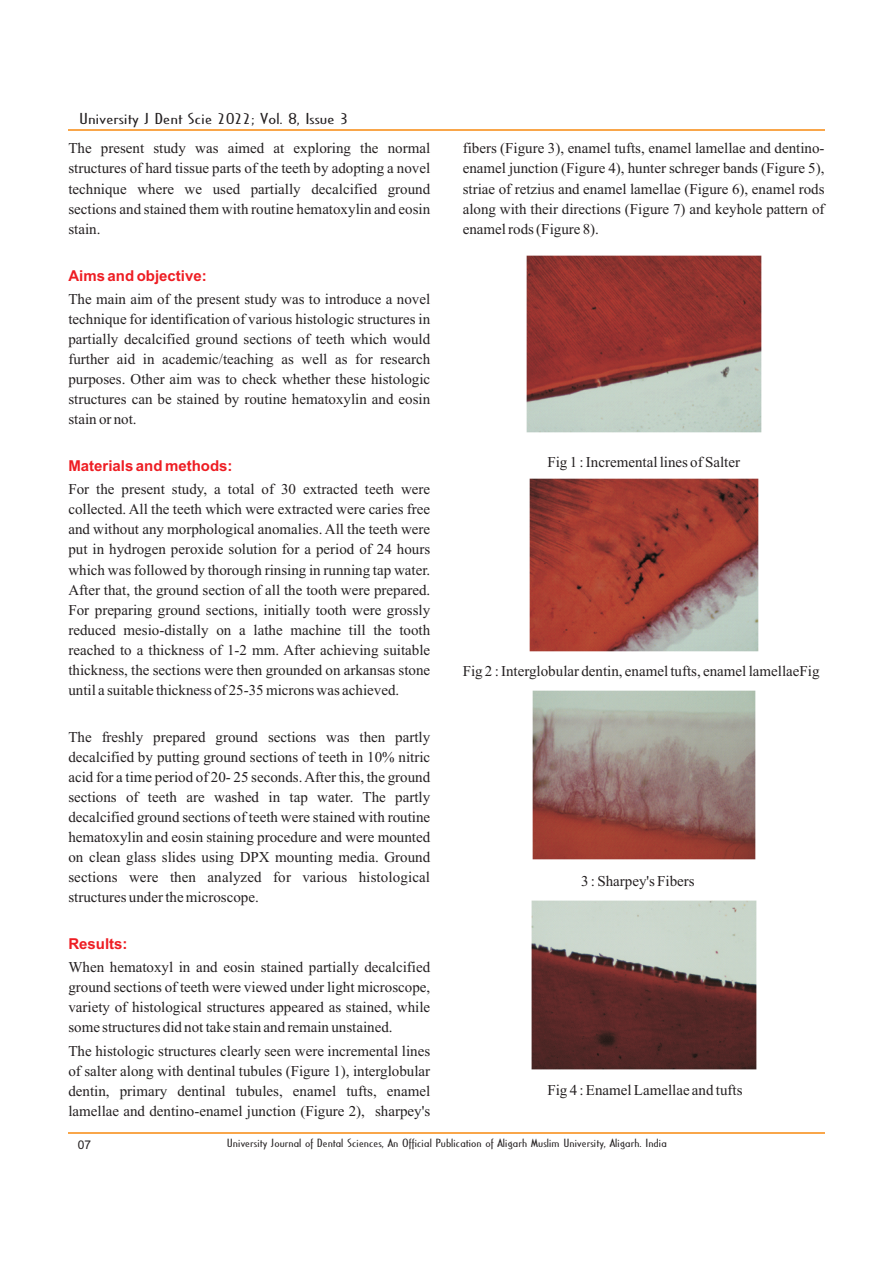
<style>
.page{position:relative;width:893px;height:1263px;background:#fff}
.page>*{position:absolute;margin:0;border:0;box-sizing:border-box;transform-origin:0 0}
.t1{font:15px/20.1px "Times New Roman";color:#231f20;text-align:justify}
.t2{font:700 15px "Arial";color:#ee1d23}
.t3{font:15px "Cassandra";color:#231f20;scale:1.66 1}
.t4{font:12px "Arial";color:#231f20}
.t5{font:11.25px "Cassandra";color:#231f20;scale:1.51 1}
</style>
<div class="page">
<hr style="left:68px;top:130px;width:756px;height:1px;background:#f9a64a">
<hr style="left:68px;top:1132px;width:756px;height:1px;background:#f9a64a">
<img style="left:526px;top:256px;width:236px;height:177px">
<img style="left:529px;top:479px;width:229px;height:172px">
<img style="left:532px;top:690px;width:224px;height:169px">
<img style="left:532px;top:900px;width:224px;height:169px">
<p class="t3" style="left:79px;top:112px;width:163px">University J Dent Scie 2022; Vol. 8, Issue 3</p>
<p class="t1" style="left:68px;top:140px;width:363px">The present study was aimed at exploring the normal structures of hard tissue parts of the teeth by adopting a novel technique where we used partially decalcified ground sections and stained them with routine hematoxylin and eosin stain.</p>
<p class="t2" style="left:68px;top:270px;width:140px">Aims and objective:</p>
<p class="t1" style="left:68px;top:290px;width:363px">The main aim of the present study was to introduce a novel technique for identification of various histologic structures in partially decalcified ground sections of teeth which would further aid in academic/teaching as well as for research purposes. Other aim was to check whether these histologic structures can be stained by routine hematoxylin and eosin stain or not.</p>
<p class="t2" style="left:68px;top:460px;width:166px">Materials and methods:</p>
<p class="t1" style="left:68px;top:481px;width:363px">For the present study, a total of 30 extracted teeth were collected. All the teeth which were extracted were caries free and without any morphological anomalies. All the teeth were put in hydrogen peroxide solution for a period of 24 hours which was followed by thorough rinsing in running tap water.<br>After that, the ground section of all the tooth were prepared.<br>For preparing ground sections, initially tooth were grossly reduced mesio-distally on a lathe machine till the tooth reached to a thickness of 1-2 mm. After achieving suitable thickness, the sections were then grounded on arkansas stone until a suitable thickness of 25-35 microns was achieved.</p>
<p class="t1" style="left:68px;top:728px;width:363px">The freshly prepared ground sections was then partly decalcified by putting ground sections of teeth in 10% nitric acid for a time period of 20- 25 seconds. After this, the ground sections of teeth are washed in tap water. The partly decalcified ground sections of teeth were stained with routine hematoxylin and eosin staining procedure and were mounted on clean glass slides using DPX mounting media. Ground sections were then analyzed for various histological structures under the microscope.</p>
<p class="t2" style="left:68px;top:938px;width:61px">Results:</p>
<p class="t1" style="left:68px;top:958px;width:363px">When hematoxyl in and eosin stained partially decalcified ground sections of teeth were viewed under light microscope, variety of histological structures appeared as stained, while some structures did not take stain and remain unstained.</p>
<p class="t1" style="left:68px;top:1042px;width:363px">The histologic structures clearly seen were incremental lines of salter along with dentinal tubules (Figure 1), interglobular dentin, primary dentinal tubules, enamel tufts, enamel lamellae and dentino-enamel junction (Figure 2), sharpey's</p>
<p class="t1" style="left:463px;top:140px;width:363px">fibers (Figure 3), enamel tufts, enamel lamellae and dentino&shy;enamel junction (Figure 4), hunter schreger bands (Figure 5), striae of retzius and enamel lamellae (Figure 6), enamel rods along with their directions (Figure 7) and keyhole pattern of enamel rods (Figure 8).</p>
<p class="t1" style="left:547px;top:453px;width:194px">Fig 1 : Incremental lines of Salter</p>
<p class="t1" style="left:463px;top:662px;width:358px">Fig 2 : Interglobular dentin, enamel tufts, enamel lamellaeFig</p>
<p class="t1" style="left:581px;top:872px;width:115px">3 : Sharpey's Fibers</p>
<p class="t1" style="left:547px;top:1081px;width:197px">Fig 4 : Enamel Lamellae and tufts</p>
<p class="t4" style="left:78px;top:1140px;width:15px">07</p>
<p class="t5" style="left:227px;top:1138px;width:293px">University Journal of Dental Sciences, An Official Publication of Aligarh Muslim University, Aligarh. India</p>
</div>
